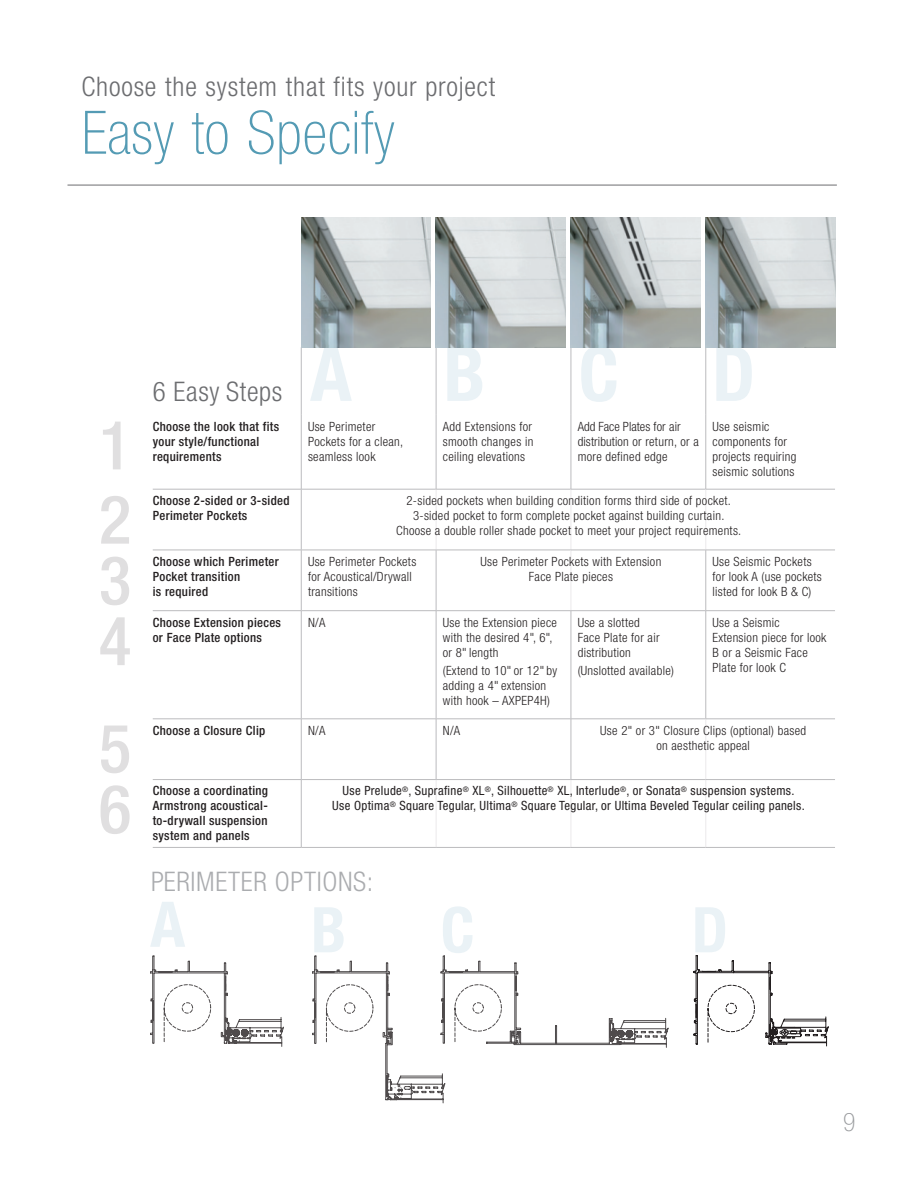
<style>
.page{position:relative;width:918px;height:1188px;background:#fff}
.page>*{position:absolute;margin:0;border:0;box-sizing:border-box;transform-origin:0 0}
.t1{font:700 condensed 75px "Helvetica Neue LT Std";color:#eaf2f6}
.t2{font:500 condensed 67.5px "Helvetica Neue LT Std";color:#e0dfe0}
.t3{font:700 condensed 63px "Helvetica Neue LT Std";color:#eaf2f6}
.t4{font:100 condensed 60px "Helvetica Neue LT Std";letter-spacing:.01em;color:#549bb4}
.t5{font:300 condensed 27px "Helvetica Neue LT Std";letter-spacing:.03em;color:#6c6d70}
.t6{font:300 condensed 27px "Helvetica Neue LT Std";letter-spacing:.025em;color:#aaacaf}
.t7{font:100 condensed 25.5px "Helvetica Neue LT Std";color:#97999c}
.t8{font:300 condensed 12.75px/15px "Helvetica Neue LT Std";letter-spacing:.025em;color:#231f20}
.t9{font:500 condensed 12.75px/15px "Helvetica Neue LT Std";letter-spacing:.025em;color:#231f20}
.t10{font:condensed 12.75px "Helvetica Neue LT Std";letter-spacing:.025em;color:#231f20}
</style>
<div class="page">
<hr style="left:301px;top:347px;width:1px;height:68px;background:#bbbbbe">
<hr style="left:436px;top:347px;width:1px;height:68px;background:#bbbbbe">
<hr style="left:571px;top:347px;width:1px;height:68px;background:#bbbbbe">
<hr style="left:706px;top:347px;width:1px;height:68px;background:#bbbbbe">
<hr style="left:301px;top:415px;width:1px;height:74px;background:#bbbbbe">
<hr style="left:436px;top:415px;width:1px;height:74px;background:#bbbbbe">
<hr style="left:571px;top:415px;width:1px;height:74px;background:#bbbbbe">
<hr style="left:706px;top:415px;width:1px;height:74px;background:#bbbbbe">
<hr style="left:153px;top:489px;width:148px;height:1px;background:#bbbbbe">
<hr style="left:301px;top:489px;width:1px;height:61px;background:#bbbbbe">
<hr style="left:301px;top:489px;width:135px;height:1px;background:#bbbbbe">
<hr style="left:436px;top:489px;width:1px;height:61px;background:#ebe9eb">
<hr style="left:436px;top:489px;width:135px;height:1px;background:#bbbbbe">
<hr style="left:571px;top:489px;width:1px;height:61px;background:#ebe9eb">
<hr style="left:571px;top:489px;width:135px;height:1px;background:#bbbbbe">
<hr style="left:706px;top:489px;width:1px;height:61px;background:#ebe9eb">
<hr style="left:706px;top:489px;width:129px;height:1px;background:#bbbbbe">
<hr style="left:153px;top:550px;width:148px;height:1px;background:#bbbbbe">
<hr style="left:301px;top:550px;width:1px;height:60px;background:#bbbbbe">
<hr style="left:301px;top:550px;width:135px;height:1px;background:#bbbbbe">
<hr style="left:436px;top:550px;width:1px;height:60px;background:#bbbbbe">
<hr style="left:436px;top:550px;width:135px;height:1px;background:#bbbbbe">
<hr style="left:571px;top:550px;width:1px;height:60px;background:#ebe9eb">
<hr style="left:571px;top:550px;width:135px;height:1px;background:#bbbbbe">
<hr style="left:706px;top:550px;width:1px;height:60px;background:#bbbbbe">
<hr style="left:706px;top:550px;width:129px;height:1px;background:#bbbbbe">
<hr style="left:153px;top:610px;width:148px;height:1px;background:#bbbbbe">
<hr style="left:301px;top:611px;width:1px;height:108px;background:#bbbbbe">
<hr style="left:301px;top:610px;width:135px;height:1px;background:#bbbbbe">
<hr style="left:436px;top:611px;width:1px;height:108px;background:#bbbbbe">
<hr style="left:436px;top:610px;width:135px;height:1px;background:#bbbbbe">
<hr style="left:571px;top:611px;width:1px;height:108px;background:#bbbbbe">
<hr style="left:571px;top:610px;width:135px;height:1px;background:#bbbbbe">
<hr style="left:706px;top:611px;width:1px;height:108px;background:#bbbbbe">
<hr style="left:706px;top:610px;width:129px;height:1px;background:#bbbbbe">
<hr style="left:153px;top:719px;width:148px;height:1px;background:#bbbbbe">
<hr style="left:301px;top:719px;width:1px;height:60px;background:#bbbbbe">
<hr style="left:301px;top:719px;width:135px;height:1px;background:#bbbbbe">
<hr style="left:436px;top:719px;width:1px;height:60px;background:#bbbbbe">
<hr style="left:436px;top:719px;width:135px;height:1px;background:#bbbbbe">
<hr style="left:571px;top:719px;width:1px;height:60px;background:#bbbbbe">
<hr style="left:571px;top:719px;width:135px;height:1px;background:#bbbbbe">
<hr style="left:706px;top:719px;width:1px;height:60px;background:#ebe9eb">
<hr style="left:706px;top:719px;width:129px;height:1px;background:#bbbbbe">
<hr style="left:153px;top:779px;width:148px;height:1px;background:#bbbbbe">
<hr style="left:153px;top:847px;width:148px;height:1px;background:#bbbbbe">
<hr style="left:301px;top:780px;width:1px;height:67px;background:#bbbbbe">
<hr style="left:301px;top:779px;width:135px;height:1px;background:#bbbbbe">
<hr style="left:301px;top:847px;width:135px;height:1px;background:#bbbbbe">
<hr style="left:436px;top:780px;width:1px;height:67px;background:#ebe9eb">
<hr style="left:436px;top:779px;width:135px;height:1px;background:#bbbbbe">
<hr style="left:436px;top:847px;width:135px;height:1px;background:#bbbbbe">
<hr style="left:571px;top:780px;width:1px;height:67px;background:#ebe9eb">
<hr style="left:571px;top:779px;width:135px;height:1px;background:#bbbbbe">
<hr style="left:571px;top:847px;width:135px;height:1px;background:#bbbbbe">
<hr style="left:706px;top:780px;width:1px;height:67px;background:#ebe9eb">
<hr style="left:706px;top:779px;width:129px;height:1px;background:#bbbbbe">
<hr style="left:706px;top:847px;width:129px;height:1px;background:#bbbbbe">
<img style="left:301px;top:218px;width:130px;height:129px">
<img style="left:436px;top:218px;width:130px;height:129px">
<img style="left:571px;top:218px;width:129px;height:129px">
<img style="left:706px;top:218px;width:129px;height:129px">
<svg style="left:150px;top:956px;width:134px;height:91px"></svg>
<svg style="left:312px;top:956px;width:356px;height:147px"></svg>
<svg style="left:694px;top:955px;width:135px;height:91px"></svg>
<hr style="left:68px;top:185px;width:769px;height:1px;background:#6c6d70">
<p class="t5" style="left:81px;top:71px;width:415px">Choose the system that fits your project</p>
<p class="t4" style="left:81px;top:99px;width:315px">Easy to Specify</p>
<p class="t2" style="left:99px;top:405px;width:34px">1</p>
<p class="t2" style="left:99px;top:479px;width:34px">2</p>
<p class="t2" style="left:99px;top:540px;width:34px">3</p>
<p class="t2" style="left:99px;top:601px;width:34px">4</p>
<p class="t2" style="left:99px;top:708px;width:34px">5</p>
<p class="t2" style="left:99px;top:769px;width:34px">6</p>
<p class="t1" style="left:310px;top:329px;width:447px">ABCD</p>
<p class="t5" style="left:153px;top:376px;width:131px">6 Easy Steps</p>
<p class="t9" style="left:153px;top:418px;width:128px">Choose the look that fits your style/functional requirements</p>
<p class="t8" style="left:308px;top:419px;width:97px">Use Perimeter<br>Pockets for a clean, seamless look</p>
<p class="t8" style="left:443px;top:419px;width:92px;text-align:justify">Add Extensions for smooth changes in ceiling elevations</p>
<p class="t8" style="left:578px;top:419px;width:123px">Add Face Plates for air distribution or return, or a more defined edge</p>
<p class="t8" style="left:713px;top:419px;width:85px">Use seismic components for projects requiring seismic solutions</p>
<p class="t9" style="left:153px;top:493px;width:138px">Choose 2-sided or 3-sided<br>Perimeter Pockets</p>
<p class="t9" style="left:153px;top:554px;width:128px">Choose which Perimeter<br>Pocket transition<br>is required</p>
<p class="t8" style="left:308px;top:554px;width:110px">Use Perimeter Pockets for Acoustical/Drywall transitions</p>
<p class="t8" style="left:713px;top:554px;width:111px">Use Seismic Pockets for look A (use pockets listed for look B &amp; C)</p>
<p class="t9" style="left:153px;top:614px;width:130px">Choose Extension pieces or Face Plate options</p>
<p class="t8" style="left:308px;top:614px;width:19px">N/A</p>
<p class="t8" style="left:443px;top:614px;width:116px">Use the Extension piece with the desired 4", 6", or 8" length</p>
<p class="t8" style="left:443px;top:663px;width:116px">(Extend to 10" or 12" by adding a 4" extension with hook – AXPEP4H)</p>
<p class="t8" style="left:407px;top:493px;width:326px">2-sided pockets when building condition forms third side of pocket.</p>
<p class="t8" style="left:396px;top:508px;width:347px;text-align:center">3-sided pocket to form complete pocket against building curtain.<br>Choose a double roller shade pocket to meet your project requirements.</p>
<p class="t8" style="left:481px;top:554px;width:182px;text-align:center">Use Perimeter Pockets with Extension<br>Face Plate pieces</p>
<p class="t8" style="left:713px;top:614px;width:115px">Use a Seismic<br>Extension piece for look<br>B or a Seismic Face<br>Plate for look C</p>
<p class="t8" style="left:578px;top:614px;width:83px">Use a slotted<br>Face Plate for air distribution</p>
<p class="t8" style="left:578px;top:663px;width:98px">(Unslotted available)</p>
<p class="t9" style="left:153px;top:722px;width:114px">Choose a Closure Clip</p>
<p class="t8" style="left:308px;top:723px;width:19px">N/A</p>
<p class="t8" style="left:443px;top:723px;width:19px">N/A</p>
<p class="t8" style="left:600px;top:723px;width:207px;text-align:center">Use 2" or 3" Closure Clips (optional) based on aesthetic appeal</p>
<p class="t9" style="left:153px;top:783px;width:117px;text-align:justify">Choose a coordinating Armstrong acoustical&shy;to-drywall suspension system and panels</p>
<p class="t10" style="left:343px;top:784px;width:453px">Use Prelude<sup>®</sup>, Suprafine<sup>®</sup> XL<sup>®</sup>, Silhouette<sup>®</sup> XL, Interlude<sup>®</sup>, or Sonata<sup>®</sup> suspension systems.</p>
<p class="t10" style="left:332px;top:799px;width:474px">Use Optima<sup>®</sup> Square Tegular, Ultima<sup>®</sup> Square Tegular, or Ultima Beveled Tegular ceiling panels.</p>
<p class="t6" style="left:151px;top:866px;width:224px">PERIMETER OPTIONS:</p>
<p class="t3" style="left:150px;top:886px;width:37px">A</p>
<p class="t3" style="left:311px;top:892px;width:37px">B</p>
<p class="t3" style="left:441px;top:892px;width:35px">C</p>
<p class="t3" style="left:692px;top:892px;width:38px">D</p>
<p class="t7" style="left:843px;top:1108px;width:14px">9</p>
</div>
